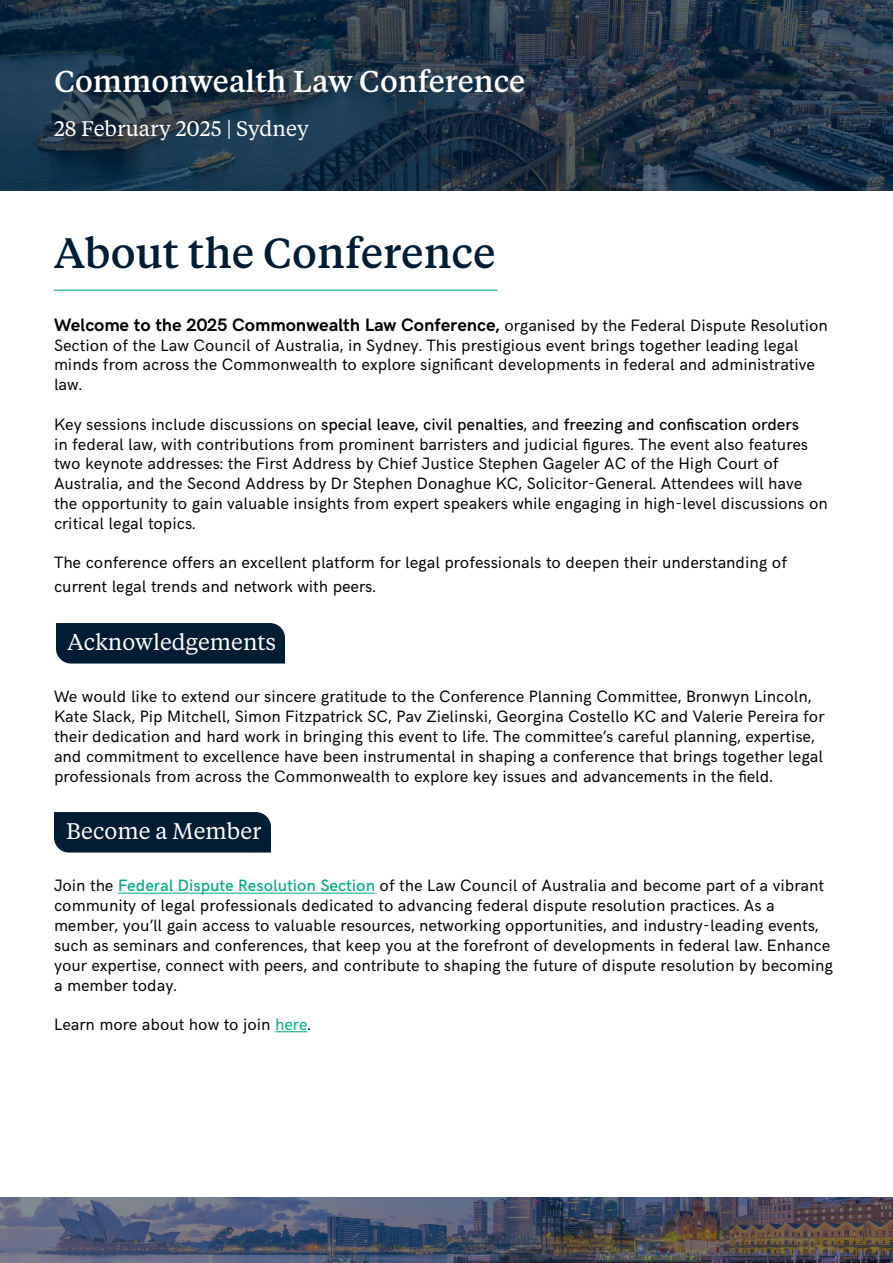
<style>
.page{position:relative;width:893px;height:1263px;background:#fff}
.page>*{position:absolute;margin:0;border:0;box-sizing:border-box;transform-origin:0 0}
.t1{font:500 42px "Tiempos Text";color:#001d34}
.t2{font:500 30px "Tiempos Text";color:#fff}
.t3{font:22.5px "Tiempos Text";color:#fff}
.t4{font:21px "Tiempos Text";color:#fff}
.t5{font:700 18px "HK Grotesk";color:#000}
.t6{font:16.5px/19.8px "HK Grotesk";color:#000}
.s1{font-weight:400;font-size:16.5px}
.s2{font-weight:500}
.s3{font-weight:500;color:#00a886}
.s4{color:#00a886}
</style>
<div class="page">
<div style="left:56px;top:623px;width:229px;height:40px;background:#001d34"></div>
<div style="left:54px;top:812px;width:217px;height:40px;background:#001d34"></div>
<hr style="left:118px;top:893px;width:257px;height:1px;background:#00a886">
<hr style="left:275px;top:1031px;width:32px;height:1px;background:#00a886">
<svg style="left:0;top:0;width:893px;height:191px;background:#1e3245"></svg>
<img style="left:0;top:1197px;width:893px;height:66px">
<hr style="left:54px;top:290px;width:443px;height:1px;background:#00a886">
<h2 class="t2" style="left:54px;top:61px;width:472px">Commonwealth Law Conference</h2>
<p class="t4" style="left:54px;top:114px;width:256px">28 February 2025 | Sydney</p>
<h1 class="t1" style="left:54px;top:224px;width:443px">About the Conference</h1>
<p class="t5" style="left:54px;top:311px;width:775px">Welcome to the 2025 Commonwealth Law Conference, <span class="s1">organised by the Federal Dispute Resolution</span></p>
<p class="t6" style="left:54px;top:334px;width:762px">Section of the Law Council of Australia, in Sydney. This prestigious event brings together leading legal minds from across the Commonwealth to explore significant developments in federal and administrative law.</p>
<p class="t6" style="left:54px;top:413px;width:775px">Key sessions include discussions on <span class="s2">special leave, civil penalties</span>, and <span class="s2">freezing and confiscation orders<br></span>in federal law, with contributions from prominent barristers and judicial figures. The event also features two keynote addresses: the First Address by Chief Justice Stephen Gageler AC of the High Court of Australia, and the Second Address by Dr Stephen Donaghue KC, Solicitor-General. Attendees will have the opportunity to gain valuable insights from expert speakers while engaging in high-level discussions on critical legal topics.</p>
<p class="t6" style="left:54px;top:550px;width:735px;line-height:23.4px">The conference offers an excellent platform for legal professionals to deepen their understanding of current legal trends and network with peers.</p>
<h3 class="t3" style="left:68px;top:627px;width:210px">Acknowledgements</h3>
<p class="t6" style="left:54px;top:685px;width:772px">We would like to extend our sincere gratitude to the Conference Planning Committee, Bronwyn Lincoln, Kate Slack, Pip Mitchell, Simon Fitzpatrick SC, Pav Zielinski, Georgina Costello KC and Valerie Pereira for their dedication and hard work in bringing this event to life. The committee’s careful planning, expertise, and commitment to excellence have been instrumental in shaping a conference that brings together legal professionals from across the Commonwealth to explore key issues and advancements in the field.</p>
<h3 class="t3" style="left:66px;top:816px;width:197px">Become a Member</h3>
<p class="t6" style="left:54px;top:874px;width:780px">Join the <span class="s3">Federal Dispute Resolution Section</span> of the Law Council of Australia and become part of a vibrant community of legal professionals dedicated to advancing federal dispute resolution practices. As a member, you’ll gain access to valuable resources, networking opportunities, and industry-leading events, such as seminars and conferences, that keep you at the forefront of developments in federal law. Enhance your expertise, connect with peers, and contribute to shaping the future of dispute resolution by becoming a member today.</p>
<p class="t6" style="left:54px;top:1013px;width:258px">Learn more about how to join <span class="s4">here</span>.</p>
</div>
